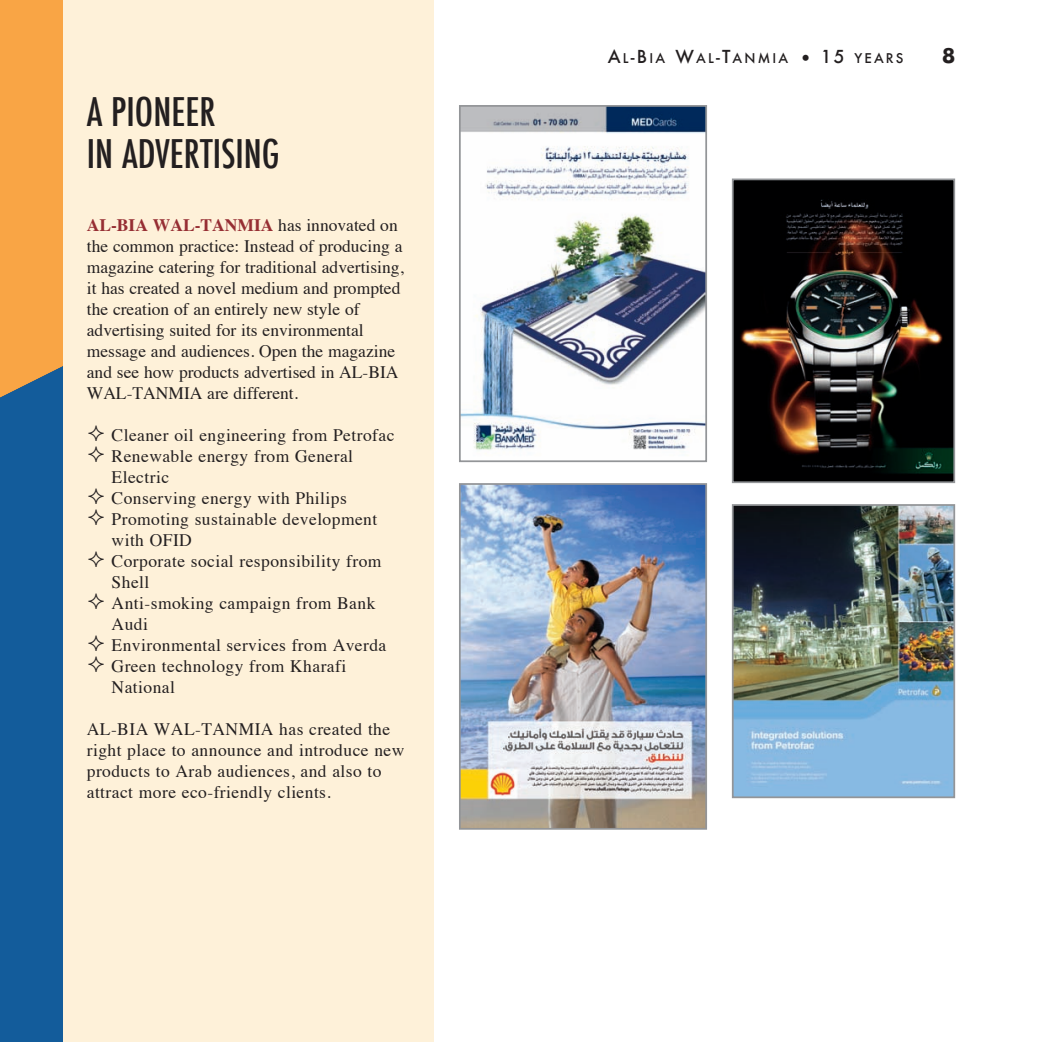
<style>
.page{position:relative;width:1042px;height:1042px;background:#fff}
.page>*{position:absolute;margin:0;border:0;box-sizing:border-box;transform-origin:0 0}
.t1{font:500 condensed 38.5px/42px "Futura";color:#231f20}
.t2{font:700 21px "Futura BT";color:#231f20}
.t3{font:17.5px/21px "Times";letter-spacing:.025em;color:#231f20}
.t4{font:17.5px/21px "Times";color:#231f20}
.t5{font:500 13.12px "Futura";letter-spacing:.165em;color:#231f20}
.s1{font-weight:700;color:#962e33}
.s2{font-size:17.5px}
.s3{font-size:19.25px}
</style>
<div class="page">
<div style="left:0;top:0;width:434px;height:1042px;background:#fef1d9"></div>
<div style="left:0;top:0;width:62px;height:312px;background:#f9a545"></div>
<svg style="left:0;top:312px;width:62px;height:730px;background:#296392"></svg>
<img style="left:462px;top:108px;width:242px;height:342px">
<div style="left:459px;top:105px;width:248px;height:357px;border:2px solid #939598"></div>
<img style="left:462px;top:486px;width:242px;height:341px">
<div style="left:459px;top:483px;width:248px;height:347px;border:2px solid #939598"></div>
<img style="left:735px;top:181px;width:217px;height:299px">
<div style="left:732px;top:178px;width:223px;height:305px;border:2px solid #939598"></div>
<img style="left:735px;top:507px;width:217px;height:288px">
<div style="left:732px;top:504px;width:223px;height:294px;border:2px solid #939598"></div>
<h1 class="t1" style="left:87px;top:90px;width:194px">A PIONEER<br>IN ADVERTISING</h1>
<p class="t4" style="left:87px;top:216px;width:319px"><span class="s1">AL-BIA WAL-TANMIA</span> has innovated on the common practice: instead of producing a magazine catering for traditional advertising, it has created a novel medium and prompted the creation of an entirely new style of advertising suited for its environmental message and audiences. Open the magazine and see how products advertised in aL-Bia waL-Tanmia are different.</p>
<p class="t3" style="left:87px;top:426px;width:309px">≤ cleaner oil engineering from Petrofac</p>
<p class="t3" style="left:87px;top:447px;width:268px">≤ Renewable energy from general</p>
<p class="t3" style="left:112px;top:468px;width:59px">Electric</p>
<p class="t3" style="left:87px;top:489px;width:261px">≤ conserving energy with Philips</p>
<p class="t3" style="left:87px;top:510px;width:292px">≤ Promoting sustainable development</p>
<p class="t3" style="left:112px;top:531px;width:82px">with OFiD</p>
<p class="t3" style="left:87px;top:552px;width:296px">≤ corporate social responsibility from</p>
<p class="t3" style="left:112px;top:573px;width:39px">shell</p>
<p class="t3" style="left:87px;top:594px;width:290px">≤ anti-smoking campaign from Bank</p>
<p class="t3" style="left:112px;top:615px;width:38px">audi</p>
<p class="t3" style="left:87px;top:636px;width:301px">≤ Environmental services from averda</p>
<p class="t3" style="left:87px;top:657px;width:261px">≤ green technology from Kharafi</p>
<p class="t3" style="left:112px;top:678px;width:65px">national</p>
<p class="t3" style="left:87px;top:720px;width:319px">aL-Bia waL-Tanmia has created the right place to announce and introduce new products to arab audiences, and also to attract more eco-friendly clients.</p>
<p class="t5" style="left:608px;top:49px;width:297px"><span class="s2">A</span>L<span class="s2">-B</span>IA <span class="s2">W</span>AL<span class="s2">-T</span>ANMIA <span class="s3">•</span> <span class="s2">15</span> YEARS</p>
<p class="t2" style="left:942px;top:47px;width:15px">8</p>
</div>
